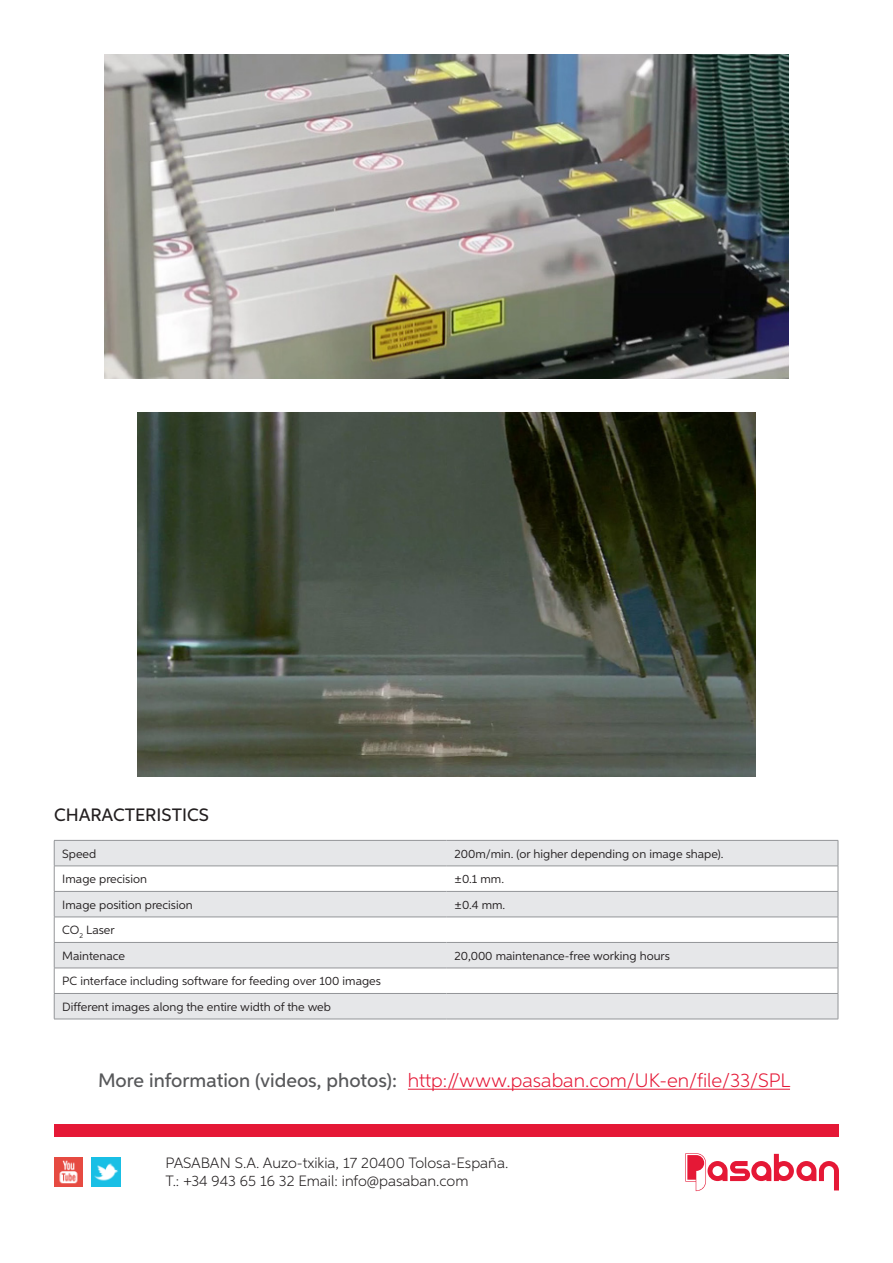
<style>
.page{position:relative;width:893px;height:1263px;background:#fff}
.page>*{position:absolute;margin:0;border:0;box-sizing:border-box;transform-origin:0 0}
.t1{font:300 19.5px "Aspira";color:#e51836}
.t2{font:500 19.5px "Aspira";color:#57585a}
.t3{font:500 18px "Aspira";color:#231f20}
.t4{font:300 15px/18px "Aspira";color:#231f20}
.t5{font:12px/25.5px "Aspira";color:#231f20}
</style>
<div class="page">
<div style="left:55px;top:841px;width:783px;height:178px;background:#e6e7e9"></div>
<svg style="left:55px;top:867px;width:783px;height:126px"></svg>
<hr style="left:446px;top:840px;width:392px;height:1px;background:#939598">
<hr style="left:446px;top:942px;width:392px;height:1px;background:#939598">
<hr style="left:446px;top:968px;width:392px;height:1px;background:#939598">
<hr style="left:446px;top:993px;width:392px;height:1px;background:#939598">
<svg style="left:838px;top:841px;width:1px;height:178px"></svg>
<hr style="left:446px;top:1019px;width:392px;height:1px;background:#939598">
<hr style="left:54px;top:840px;width:392px;height:1px;background:#939598">
<hr style="left:54px;top:942px;width:392px;height:1px;background:#939598">
<hr style="left:54px;top:968px;width:392px;height:1px;background:#939598">
<hr style="left:54px;top:993px;width:392px;height:1px;background:#939598">
<svg style="left:54px;top:841px;width:1px;height:178px"></svg>
<hr style="left:54px;top:1019px;width:392px;height:1px;background:#939598">
<hr style="left:54px;top:866px;width:392px;height:1px;background:#939598">
<hr style="left:446px;top:866px;width:392px;height:1px;background:#939598">
<hr style="left:54px;top:891px;width:392px;height:1px;background:#939598">
<hr style="left:446px;top:891px;width:392px;height:1px;background:#939598">
<hr style="left:54px;top:917px;width:392px;height:1px;background:#939598">
<hr style="left:446px;top:917px;width:392px;height:1px;background:#939598">
<div style="left:54px;top:1124px;width:784px;height:13px;background:#e51836"></div>
<hr style="left:408px;top:1089px;width:382px;height:1px;background:#e51836">
<svg style="left:685px;top:1153px;width:154px;height:38px"></svg>
<img style="left:92px;top:1158px;width:29px;height:28px">
<img style="left:54px;top:1158px;width:29px;height:28px">
<img style="left:104px;top:54px;width:685px;height:324px">
<img style="left:138px;top:413px;width:617px;height:363px">
<h2 class="t3" style="left:54px;top:804px;width:156px">characteristics</h2>
<p class="t5" style="left:62px;top:841px;width:36px">Speed</p>
<p class="t5" style="left:455px;top:841px;width:271px">200m/min. (or higher depending on image shape).</p>
<p class="t5" style="left:62px;top:866px;width:86px">Image precision</p>
<p class="t5" style="left:455px;top:866px;width:51px">±0.1 mm.</p>
<p class="t5" style="left:62px;top:892px;width:132px">Image position precision</p>
<p class="t5" style="left:455px;top:892px;width:52px">±0.4 mm.</p>
<p class="t5" style="left:62px;top:917px;width:64px">CO<sub>2</sub> Laser<br>Maintenace</p>
<p class="t5" style="left:455px;top:943px;width:217px">20,000 maintenance-free working hours</p>
<p class="t5" style="left:62px;top:968px;width:320px">PC interface including software for feeding over 100 images<br>Different images along the entire width of the web</p>
<h1 class="t2" style="left:98px;top:1068px;width:300px">More information (videos, photos):</h1>
<h1 class="t1" style="left:408px;top:1068px;width:384px">http://www.pasaban.com/UK-en/file/33/SPL</h1>
<p class="t4" style="left:165px;top:1154px;width:344px">PASABAN S.A. Auzo-txikia, 17 20400 Tolosa-España.<br>T.: +34 943 65 16 32 Email: info@pasaban.com</p>
</div>
